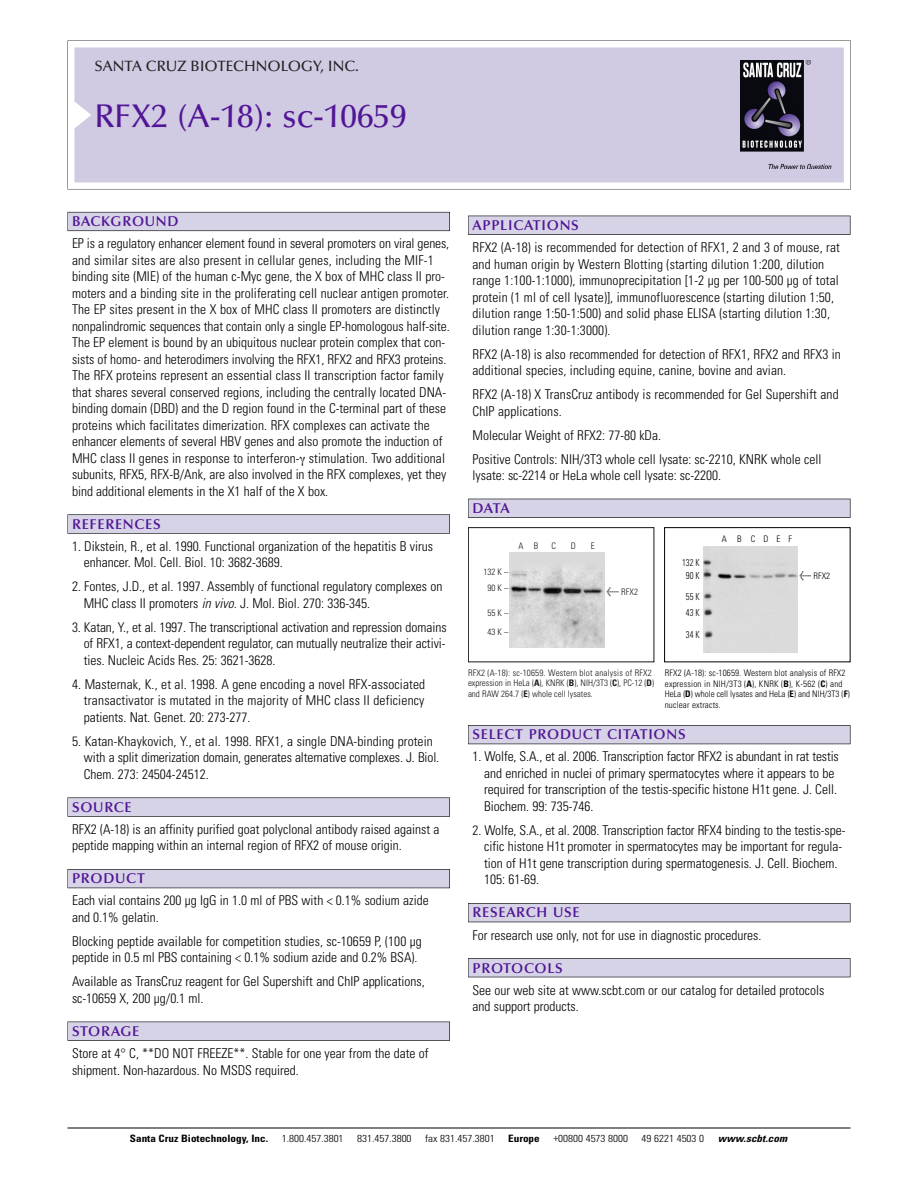
<style>
.page{position:relative;width:918px;height:1188px;background:#fff}
.page>*{position:absolute;margin:0;border:0;box-sizing:border-box;transform-origin:0 0}
.t1{font:500 33px "Optima";color:#511695}
.t2{font:500 15px "Optima";color:#231f20}
.t3{font:600 14.25px "Optima";letter-spacing:.05em;color:#511695}
.t4{font:300 condensed 13.5px/16.5px "Univers";color:#000}
.t5{font:300 condensed 10.2px "Univers";color:#000;scale:1.1 1}
.t6{font:700 condensed 10.2px "Univers";color:#000;scale:1.1 1}
.t7{font:italic 700 condensed 10.2px "Univers";letter-spacing:.005em;color:#000;scale:1.1 1}
.t8{font:300 condensed 9.75px/12.3px "Univers";color:#000;text-align:center;scale:.87 1}
.t9{font:300 condensed 9px/10.5px "Univers";letter-spacing:.015em;color:#000}
.t10{font:9px/10.5px "Univers Condensed Light+MHEPKW";color:#191919}
.s1{font-style:italic}
.s2{font-family:"Meta Plus Book Roman+MDFWID";font-size:10.5px}
.s3{font-family:"Meta Plus";font-weight:400;font-stretch:normal;font-size:10.5px}
.s4{font-family:"Univers Condensed Bold+DLUHOM"}
.s5{font-weight:700}
</style>
<div class="page">
<svg style="left:68px;top:40px;width:783px;height:149px"></svg>
<div style="left:74px;top:47px;width:770px;height:135px;background:#d1cae3"></div>
<img style="left:741px;top:60px;width:90px;height:108px">
<div style="left:68px;top:212px;width:382px;height:19px;background:#66646e"></div>
<div style="left:68px;top:212px;width:381px;height:18px;background:#d7d3e7"></div>
<div style="left:68px;top:514px;width:382px;height:20px;background:#616161"></div>
<div style="left:68px;top:515px;width:381px;height:18px;background:#d7d3e7"></div>
<svg style="left:68px;top:797px;width:382px;height:20px"></svg>
<div style="left:68px;top:798px;width:381px;height:18px;background:#d7d3e7"></div>
<div style="left:68px;top:869px;width:382px;height:19px;background:#535259"></div>
<div style="left:68px;top:870px;width:381px;height:18px;background:#d7d3e7"></div>
<div style="left:68px;top:1022px;width:382px;height:19px;background:#545356"></div>
<div style="left:68px;top:1022px;width:381px;height:18px;background:#d7d3e7"></div>
<div style="left:468px;top:216px;width:382px;height:19px;background:#525155"></div>
<div style="left:468px;top:216px;width:382px;height:18px;background:#d7d3e7"></div>
<div style="left:468px;top:499px;width:382px;height:19px;background:#515055"></div>
<div style="left:468px;top:499px;width:382px;height:18px;background:#d7d3e7"></div>
<div style="left:468px;top:725px;width:382px;height:19px;background:#535259"></div>
<div style="left:468px;top:726px;width:382px;height:18px;background:#d7d3e7"></div>
<div style="left:468px;top:903px;width:382px;height:19px;background:#525158"></div>
<div style="left:468px;top:904px;width:382px;height:18px;background:#d7d3e7"></div>
<div style="left:468px;top:958px;width:382px;height:19px;background:#525156"></div>
<div style="left:468px;top:959px;width:382px;height:18px;background:#d7d3e7"></div>
<hr style="left:68px;top:1128px;width:782px;height:1px;background:#000">
<div style="left:664px;top:527px;width:186px;height:135px;border:1px solid #000"></div>
<img style="left:703px;top:547px;width:95px;height:105px">
<div style="left:468px;top:527px;width:186px;height:135px;border:1px solid #191919"></div>
<img style="left:510px;top:553px;width:94px;height:95px">
<p class="t2" style="left:94px;top:61px;width:266px">SANTA CRUZ BIOTECHNOLOGY, INC.</p>
<h1 class="t1" style="left:94px;top:103px;width:314px">RFX2 (A-18): sc-10659</h1>
<p class="t3" style="left:72px;top:216px;width:108px">BACKGROUND</p>
<p class="t4" style="left:72px;top:236px;width:379px">EP is a regulatory enhancer element found in several promoters on viral genes, and similar sites are also present in cellular genes, including the MIF-1 binding site (MIE) of the human c-Myc gene, the X box of MHC class II pro&shy;moters and a binding site in the proliferating cell nuclear antigen promoter.<br>The EP sites present in the X box of MHC class II promoters are distinctly nonpalindromic sequences that contain only a single EP-homologous half-site.<br>The EP element is bound by an ubiquitous nuclear protein complex that con&shy;sists of homo- and heterodimers involving the RFX1, RFX2 and RFX3 proteins.<br>The RFX proteins represent an essential class II transcription factor family that shares several conserved regions, including the centrally located DNA&shy;binding domain (DBD) and the D region found in the C-terminal part of these proteins which facilitates dimerization. RFX complexes can activate the enhancer elements of several HBV genes and also promote the induction of MHC class II genes in response to interferon- stimulation. Two additional subunits, RFX5, RFX-B/Ank, are also involved in the RFX complexes, yet they bind additional elements in the X1 half of the X box.</p>
<p class="t3" style="left:72px;top:518px;width:90px">REFERENCES</p>
<p class="t4" style="left:84px;top:539px;width:351px;text-indent:-12px">1. Dikstein, R., et al. 1990. Functional organization of the hepatitis B virus enhancer. Mol. Cell. Biol. 10: 3682-3689.</p>
<p class="t4" style="left:84px;top:580px;width:360px;text-indent:-12px">2. Fontes, J.D., et al. 1997. Assembly of functional regulatory complexes on<br>MHC class II promoters <span class="s1">in vivo.</span> J. Mol. Biol. 270: 336-345.</p>
<p class="t4" style="left:84px;top:620px;width:364px;text-align:justify;text-indent:-12px">3. Katan, Y., et al. 1997. The transcriptional activation and repression domains of RFX1, a context-dependent regulator, can mutually neutralize their activi&shy;ties. Nucleic Acids Res. 25: 3621-3628.</p>
<p class="t4" style="left:84px;top:677px;width:343px;text-align:justify;text-indent:-12px">4. Masternak, K., et al. 1998. A gene encoding a novel RFX-associated transactivator is mutated in the majority of MHC class II deficiency patients. Nat. Genet. 20: 273-277.</p>
<p class="t4" style="left:84px;top:734px;width:357px;text-indent:-12px">5. Katan-Khaykovich, Y., et al. 1998. RFX1, a single DNA-binding protein with a split dimerization domain, generates alternative complexes. J. Biol.<br>Chem. 273: 24504-24512.</p>
<p class="t3" style="left:72px;top:801px;width:61px">SOURCE</p>
<p class="t4" style="left:72px;top:822px;width:369px">RFX2 (A-18) is an affinity purified goat polyclonal antibody raised against a peptide mapping within an internal region of RFX2 of mouse origin.</p>
<p class="t3" style="left:72px;top:873px;width:74px">PRODUCT</p>
<p class="t4" style="left:72px;top:894px;width:358px">Each vial contains 200 µg IgG in 1.0 ml of PBS with &lt; 0.1% sodium azide and 0.1% gelatin.</p>
<p class="t4" style="left:72px;top:934px;width:351px">Blocking peptide available for competition studies, sc-10659 P, (100 µg peptide in 0.5 ml PBS containing &lt; 0.1% sodium azide and 0.2% BSA).</p>
<p class="t4" style="left:72px;top:975px;width:354px">Available as TransCruz reagent for Gel Supershift and ChIP applications, sc-10659 X, 200 µg/0.1 ml.</p>
<p class="t3" style="left:72px;top:1025px;width:69px">STORAGE</p>
<p class="t4" style="left:72px;top:1046px;width:358px">Store at 4° C, **DO NOT FREEZE**. Stable for one year from the date of shipment. Non-hazardous. No MSDS required.</p>
<p class="t3" style="left:473px;top:219px;width:108px">APPLICATIONS</p>
<p class="t4" style="left:473px;top:240px;width:369px">RFX2 (A-18) is recommended for detection of RFX1, 2 and 3 of mouse, rat and human origin by Western Blotting (starting dilution 1:200, dilution range 1:100-1:1000), immunoprecipitation [1-2 µg per 100-500 µg of total protein (1 ml of cell lysate)], immunofluorescence (starting dilution 1:50, dilution range 1:50-1:500) and solid phase ELISA (starting dilution 1:30, dilution range 1:30-1:3000).</p>
<p class="t4" style="left:473px;top:347px;width:370px">RFX2 (A-18) is also recommended for detection of RFX1, RFX2 and RFX3 in additional species, including equine, canine, bovine and avian.</p>
<p class="t4" style="left:473px;top:387px;width:368px">RFX2 (A-18) X TransCruz antibody is recommended for Gel Supershift and<br>ChIP applications.</p>
<p class="t4" style="left:473px;top:424px;width:350px;line-height:24px">Molecular Weight of RFX2: 77-80 kDa.<br>Positive Controls: NIH/3T3 whole cell lysate: sc-2210, KNRK whole cell</p>
<p class="t4" style="left:473px;top:468px;width:250px">lysate: sc-2214 or HeLa whole cell lysate: sc-2200.</p>
<p class="t3" style="left:473px;top:503px;width:39px">DATA</p>
<p class="t10" style="left:484px;top:564px;width:26px;line-height:16.8px;text-align:center">132 K –<br>90K–</p>
<p class="t10" style="left:488px;top:604px;width:22px;line-height:19px">55K–<br>43K–</p>
<p class="t10" style="left:518px;top:542px;width:21px">A B</p>
<p class="t10" style="left:551px;top:542px;width:6px">C</p>
<p class="t10" style="left:571px;top:542px;width:7px">D</p>
<p class="t10" style="left:591px;top:542px;width:5px">E</p>
<p class="t10" style="left:606px;top:587px;width:33px"><span class="s2">&lt;</span> RFX2</p>
<p class="t8" style="left:682px;top:557px;width:22px">132 K<br>90 K</p>
<p class="t8" style="left:686px;top:589px;width:18px;line-height:16.8px;text-align:left">55 K<br>43 K</p>
<p class="t8" style="left:686px;top:629px;width:18px">34 K</p>
<p class="t9" style="left:722px;top:534px;width:72px">A B CDEF</p>
<p class="t9" style="left:799px;top:571px;width:32px"><span class="s3">&lt;</span> RFX2</p>
<p class="t10" style="left:468px;top:668px;width:188px">RFX2 (A-18): sc-10659. Western blot analysis of RFX2 expression in HeLa (<span class="s4">A</span>), KNRK (<span class="s4">B</span>), NIH/3T3 (<span class="s4">C</span>), PC-12 (<span class="s4">D</span>) and RAW 264.7 (<span class="s4">E</span>) whole cell lysates.</p>
<p class="t9" style="left:665px;top:669px;width:186px">RFX2 (A-18): sc-10659. Western blot analysis of RFX2 expression in NIH/3T3 (<span class="s5">A</span>), KNRK (<span class="s5">B</span>), K-562 (<span class="s5">C</span>) and HeLa (<span class="s5">D</span>) whole cell lysates and HeLa (<span class="s5">E</span>) and NIH/3T3 (<span class="s5">F</span>) nuclear extracts.</p>
<p class="t3" style="left:473px;top:729px;width:215px">SELECT PRODUCT CITATIONS</p>
<p class="t4" style="left:484px;top:750px;width:356px;text-indent:-12px">1. Wolfe, S.A., et al. 2006. Transcription factor RFX2 is abundant in rat testis and enriched in nuclei of primary spermatocytes where it appears to be required for transcription of the testis-specific histone H1t gene. J. Cell.<br>Biochem. 99: 735-746.</p>
<p class="t4" style="left:484px;top:823px;width:363px;text-indent:-12px">2. Wolfe, S.A., et al. 2008. Transcription factor RFX4 binding to the testis-spe&shy;cific histone H1t promoter in spermatocytes may be important for regula&shy;tion of H1t gene transcription during spermatogenesis. J. Cell. Biochem.<br>105: 61-69.</p>
<p class="t3" style="left:473px;top:907px;width:109px">RESEARCH USE</p>
<p class="t4" style="left:473px;top:928px;width:290px">For research use only, not for use in diagnostic procedures.</p>
<p class="t3" style="left:473px;top:962px;width:92px">PROTOCOLS</p>
<p class="t4" style="left:473px;top:983px;width:353px">See our web site at www.scbt.com or our catalog for detailed protocols and support products.</p>
<p class="t6" style="left:130px;top:1135px;width:127px">Santa Cruz Biotechnology, Inc.</p>
<p class="t5" style="left:282px;top:1135px;width:58px">1.800.457.3801</p>
<p class="t5" style="left:357px;top:1135px;width:51px">831.457.3800</p>
<p class="t5" style="left:425px;top:1135px;width:65px">fax 831.457.3801</p>
<p class="t6" style="left:508px;top:1135px;width:30px">Europe</p>
<p class="t5" style="left:553px;top:1135px;width:69px">+00800 4573 8000</p>
<p class="t5" style="left:642px;top:1135px;width:58px">49 6221 4503 0</p>
<p class="t7" style="left:718px;top:1135px;width:64px">www.scbt.com</p>
</div>
